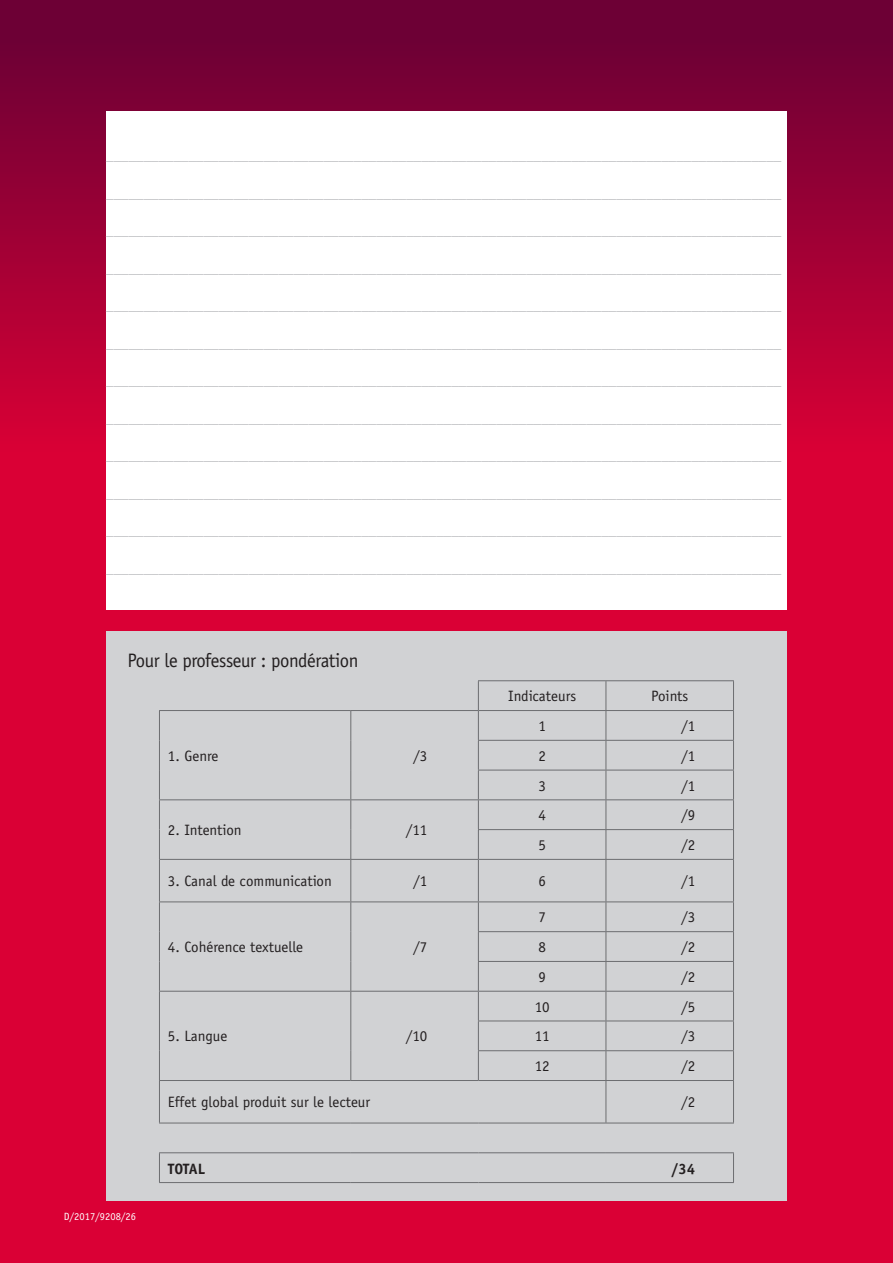
<style>
.page{position:relative;width:893px;height:1263px;background:#da0035}
.page>*{position:absolute;margin:0;border:0;box-sizing:border-box;transform-origin:0 0}
.t1{font:19.5px "Officina Sans";letter-spacing:-.02em;color:#231f20;scale:.96 1}
.t2{font:15px "Officina Sans";color:#bcbdc0}
.t3{font:15px "Officina Sans";color:#231f20}
.t4{font:700 15px "Officina Sans";letter-spacing:-.02em;color:#231f20}
.t5{font:10.5px "Officina Sans";color:#fff}
</style>
<div class="page">
<div style="left:0;top:0;width:893px;height:574px;background:linear-gradient(to bottom,#680035,#ed0035)"></div>
<div style="left:106px;top:631px;width:681px;height:570px;background:#d1d2d4"></div>
<hr style="left:478px;top:680px;width:128px;height:1px;background:#6c6d70">
<hr style="left:606px;top:680px;width:128px;height:1px;background:#6c6d70">
<svg style="left:159px;top:711px;width:1px;height:29px"></svg>
<hr style="left:159px;top:740px;width:1px;height:30px;background:#6c6d70">
<svg style="left:159px;top:770px;width:1px;height:29px"></svg>
<hr style="left:159px;top:800px;width:1px;height:30px;background:#6c6d70">
<svg style="left:159px;top:830px;width:1px;height:29px"></svg>
<hr style="left:159px;top:860px;width:1px;height:41px;background:#6c6d70">
<hr style="left:159px;top:710px;width:192px;height:1px;background:#6c6d70">
<hr style="left:159px;top:799px;width:192px;height:1px;background:#6c6d70">
<hr style="left:159px;top:859px;width:192px;height:1px;background:#6c6d70">
<svg style="left:350px;top:711px;width:1px;height:29px"></svg>
<hr style="left:350px;top:740px;width:1px;height:30px;background:#6c6d70">
<svg style="left:350px;top:770px;width:1px;height:29px"></svg>
<hr style="left:350px;top:800px;width:1px;height:30px;background:#6c6d70">
<svg style="left:350px;top:830px;width:1px;height:29px"></svg>
<hr style="left:350px;top:860px;width:1px;height:41px;background:#6c6d70">
<hr style="left:351px;top:710px;width:127px;height:1px;background:#6c6d70">
<hr style="left:351px;top:799px;width:127px;height:1px;background:#6c6d70">
<hr style="left:351px;top:859px;width:127px;height:1px;background:#6c6d70">
<svg style="left:478px;top:681px;width:1px;height:178px"></svg>
<hr style="left:478px;top:860px;width:1px;height:41px;background:#6c6d70">
<hr style="left:478px;top:710px;width:128px;height:1px;background:#6c6d70">
<hr style="left:478px;top:740px;width:128px;height:1px;background:#6c6d70">
<hr style="left:478px;top:770px;width:128px;height:1px;background:#6c6d70">
<hr style="left:478px;top:799px;width:128px;height:1px;background:#6c6d70">
<hr style="left:478px;top:829px;width:128px;height:1px;background:#6c6d70">
<hr style="left:478px;top:859px;width:128px;height:1px;background:#6c6d70">
<svg style="left:606px;top:681px;width:1px;height:178px"></svg>
<hr style="left:606px;top:860px;width:1px;height:41px;background:#6c6d70">
<hr style="left:606px;top:710px;width:128px;height:1px;background:#6c6d70">
<svg style="left:733px;top:681px;width:1px;height:178px"></svg>
<hr style="left:733px;top:860px;width:1px;height:41px;background:#6c6d70">
<hr style="left:606px;top:740px;width:128px;height:1px;background:#6c6d70">
<hr style="left:606px;top:770px;width:128px;height:1px;background:#6c6d70">
<hr style="left:606px;top:799px;width:128px;height:1px;background:#6c6d70">
<hr style="left:606px;top:829px;width:128px;height:1px;background:#6c6d70">
<hr style="left:606px;top:859px;width:128px;height:1px;background:#6c6d70">
<hr style="left:159px;top:901px;width:192px;height:1px;background:#6c6d70">
<hr style="left:351px;top:901px;width:127px;height:1px;background:#6c6d70">
<hr style="left:478px;top:901px;width:128px;height:1px;background:#6c6d70">
<hr style="left:606px;top:901px;width:128px;height:1px;background:#6c6d70">
<svg style="left:159px;top:902px;width:575px;height:221px"></svg>
<hr style="left:733px;top:1081px;width:1px;height:42px;background:#6c6d70">
<hr style="left:606px;top:1020px;width:128px;height:1px;background:#6c6d70">
<hr style="left:606px;top:1050px;width:128px;height:1px;background:#6c6d70">
<hr style="left:159px;top:1080px;width:192px;height:1px;background:#6c6d70">
<hr style="left:159px;top:1123px;width:192px;height:1px;background:#6c6d70">
<hr style="left:351px;top:1080px;width:127px;height:1px;background:#6c6d70">
<hr style="left:351px;top:1123px;width:127px;height:1px;background:#6c6d70">
<hr style="left:478px;top:1080px;width:128px;height:1px;background:#6c6d70">
<hr style="left:478px;top:1123px;width:128px;height:1px;background:#6c6d70">
<hr style="left:606px;top:1080px;width:128px;height:1px;background:#6c6d70">
<hr style="left:606px;top:1123px;width:128px;height:1px;background:#6c6d70">
<svg style="left:159px;top:1153px;width:1px;height:29px"></svg>
<hr style="left:159px;top:1152px;width:192px;height:1px;background:#6c6d70">
<hr style="left:159px;top:1182px;width:192px;height:1px;background:#6c6d70">
<hr style="left:351px;top:1152px;width:127px;height:1px;background:#6c6d70">
<hr style="left:351px;top:1182px;width:127px;height:1px;background:#6c6d70">
<hr style="left:478px;top:1152px;width:128px;height:1px;background:#6c6d70">
<hr style="left:478px;top:1182px;width:128px;height:1px;background:#6c6d70">
<hr style="left:606px;top:1152px;width:128px;height:1px;background:#6c6d70">
<svg style="left:733px;top:1153px;width:1px;height:29px"></svg>
<hr style="left:606px;top:1182px;width:128px;height:1px;background:#6c6d70">
<div style="left:106px;top:111px;width:681px;height:499px;background:#fff"></div>
<p class="t2" style="left:106px;top:146px;width:676px">__________________________________________________________________________________________</p>
<p class="t2" style="left:106px;top:184px;width:676px">__________________________________________________________________________________________</p>
<p class="t2" style="left:106px;top:221px;width:676px">__________________________________________________________________________________________</p>
<p class="t2" style="left:106px;top:259px;width:676px">__________________________________________________________________________________________</p>
<p class="t2" style="left:106px;top:296px;width:676px">__________________________________________________________________________________________</p>
<p class="t2" style="left:106px;top:334px;width:676px">__________________________________________________________________________________________</p>
<p class="t2" style="left:106px;top:371px;width:676px">__________________________________________________________________________________________</p>
<p class="t2" style="left:106px;top:409px;width:676px">__________________________________________________________________________________________</p>
<p class="t2" style="left:106px;top:446px;width:676px">__________________________________________________________________________________________</p>
<p class="t2" style="left:106px;top:484px;width:676px">__________________________________________________________________________________________</p>
<p class="t2" style="left:106px;top:521px;width:676px">__________________________________________________________________________________________</p>
<p class="t2" style="left:106px;top:559px;width:676px">__________________________________________________________________________________________</p>
<h1 class="t1" style="left:128px;top:649px;width:242px">Pour le professeur : pondération</h1>
<p class="t3" style="left:168px;top:747px;width:52px">1. Genre</p>
<p class="t3" style="left:413px;top:747px;width:16px">/3</p>
<p class="t3" style="left:168px;top:821px;width:75px">2. Intention</p>
<p class="t3" style="left:406px;top:821px;width:23px">/11</p>
<p class="t3" style="left:508px;top:687px;width:70px">Indicateurs</p>
<p class="t3" style="left:651px;top:687px;width:39px">Points</p>
<p class="t3" style="left:538px;top:717px;width:9px">1</p>
<p class="t3" style="left:681px;top:717px;width:16px">/1</p>
<p class="t3" style="left:538px;top:747px;width:9px">2</p>
<p class="t3" style="left:681px;top:747px;width:16px">/1</p>
<p class="t3" style="left:538px;top:777px;width:9px">3</p>
<p class="t3" style="left:681px;top:777px;width:16px">/1</p>
<p class="t3" style="left:538px;top:806px;width:9px">4</p>
<p class="t3" style="left:681px;top:806px;width:16px">/9</p>
<p class="t3" style="left:538px;top:836px;width:9px">5</p>
<p class="t3" style="left:681px;top:836px;width:16px">/2</p>
<p class="t3" style="left:168px;top:872px;width:165px">3. Canal de communication</p>
<p class="t3" style="left:413px;top:872px;width:16px">/1</p>
<p class="t3" style="left:538px;top:872px;width:9px">6</p>
<p class="t3" style="left:681px;top:872px;width:16px">/1</p>
<p class="t3" style="left:168px;top:938px;width:137px">4. Cohérence textuelle</p>
<p class="t3" style="left:413px;top:938px;width:16px">/7</p>
<p class="t3" style="left:168px;top:1028px;width:61px">5. Langue</p>
<p class="t3" style="left:406px;top:1028px;width:23px">/10</p>
<p class="t3" style="left:538px;top:908px;width:9px">7</p>
<p class="t3" style="left:681px;top:908px;width:16px">/3</p>
<p class="t3" style="left:538px;top:938px;width:9px">8</p>
<p class="t3" style="left:681px;top:938px;width:16px">/2</p>
<p class="t3" style="left:538px;top:968px;width:9px">9</p>
<p class="t3" style="left:681px;top:968px;width:16px">/2</p>
<p class="t3" style="left:535px;top:998px;width:16px">10</p>
<p class="t3" style="left:681px;top:998px;width:16px">/5</p>
<p class="t3" style="left:535px;top:1028px;width:16px">11</p>
<p class="t3" style="left:681px;top:1028px;width:16px">/3</p>
<p class="t3" style="left:535px;top:1057px;width:16px">12</p>
<p class="t3" style="left:681px;top:1057px;width:16px">/2</p>
<p class="t3" style="left:168px;top:1093px;width:204px">Effet global produit sur le lecteur</p>
<p class="t3" style="left:681px;top:1093px;width:16px">/2</p>
<p class="t5" style="left:64px;top:1211px;width:74px">D/2017/9208/26</p>
<p class="t4" style="left:168px;top:1159px;width:30px">Total</p>
<p class="t4" style="left:672px;top:1159px;width:25px">/34</p>
</div>
